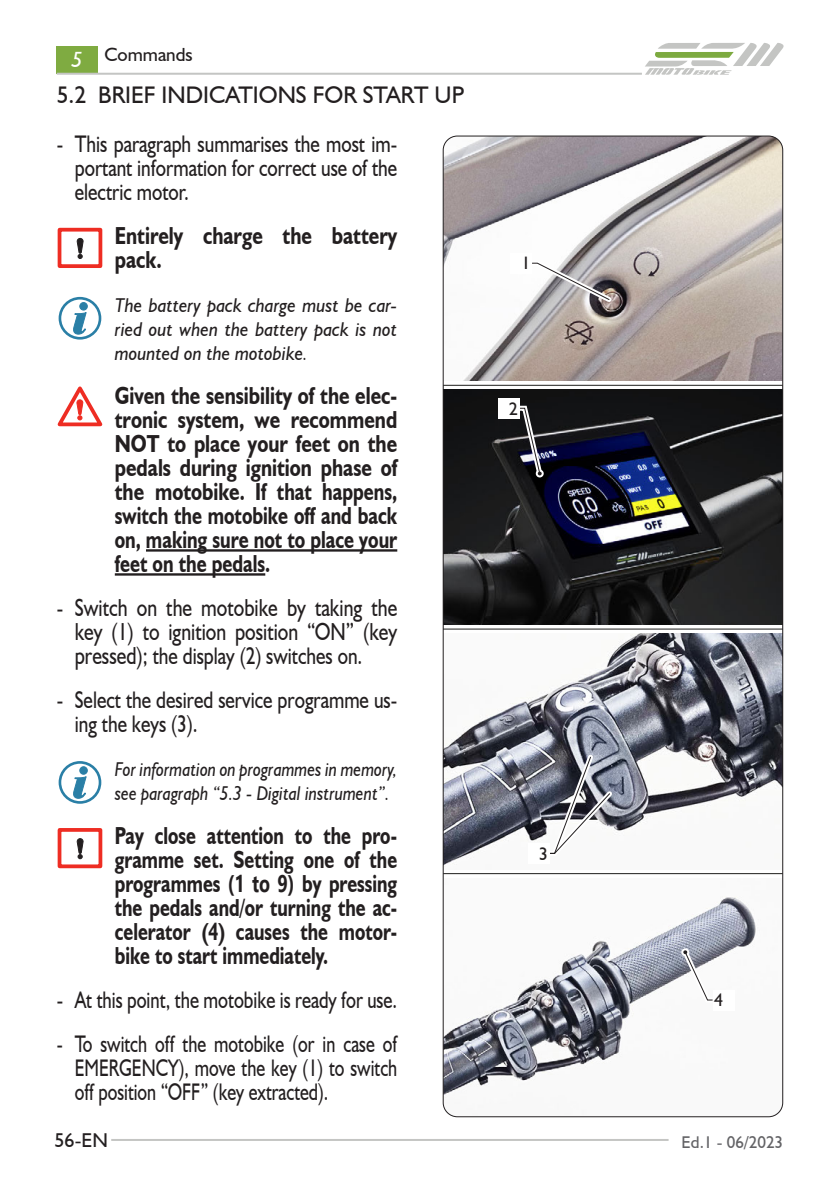
<style>
.page{position:relative;width:840px;height:1191px;background:#fff}
.page>*{position:absolute;margin:0;border:0;box-sizing:border-box;transform-origin:0 0}
.t1{font:700 24.6px/24px "Humanist 521 BT";color:#231f20;scale:.8 1}
.t2{font:700 24.6px/24px "Humanist 521 BT";color:#231f20;text-align:justify;scale:.75 1}
.t3{font:24.6px/24px "Humanist 521 BT";color:#231f20;text-align:right;scale:.8 1}
.t4{font:24px/24px "Humanist 521 BT";color:#231f20;text-align:justify;scale:.8 1}
.t5{font:24px/24px "Humanist 521 BT";color:#231f20;text-align:justify;scale:.75 1}
.t6{font:24px "Humanist 521 BT";color:#231f20;scale:.79 1}
.t7{font:24px "Humanist 521 BT";color:#231f20}
.t8{font:italic 22px "Humanist 521 BT";color:#fff}
.t9{font:italic 20px/24px "Humanist 521 BT";color:#231f20;text-align:justify;scale:.95 1}
.t10{font:italic 20px/24px "Humanist 521 BT";color:#231f20;scale:.87 1}
.t11{font:20px "Humanist 521 BT";color:#231f20}
.t12{font:19px "Humanist 521 BT";color:#231f20}
.t13{font:18px "Humanist 521 BT";color:#231f20}
.t14{font:17px "Humanist 521 BT";color:#636366}
.s1{font-size:24px}
.s2{font-size:24.6px}
.s3{font-family:"Segoe UI";font-size:24px}
</style>
<div class="page">
<div style="left:57px;top:46px;width:41px;height:28px;background:#7fab41"></div>
<hr style="left:57px;top:73px;width:584px;height:2px;background:#c4c5c3">
<hr style="left:111px;top:1139px;width:557px;height:2px;background:#c4c5c3">
<svg style="left:645px;top:43px;width:139px;height:32px"></svg>
<img style="left:444px;top:633px;width:336px;height:234px">
<img style="left:444px;top:389px;width:336px;height:236px">
<img style="left:444px;top:136px;width:338px;height:245px">
<svg style="left:444px;top:384px;width:336px;height:1px"></svg>
<hr style="left:443px;top:385px;width:339px;height:1px;background:#1d1d1b">
<img style="left:444px;top:897px;width:338px;height:218px">
<svg style="left:444px;top:629px;width:336px;height:1px"></svg>
<hr style="left:443px;top:628px;width:339px;height:1px;background:#1d1d1b">
<svg style="left:444px;top:874px;width:336px;height:1px"></svg>
<hr style="left:443px;top:873px;width:339px;height:1px;background:#1d1d1b">
<svg style="left:514px;top:403px;width:31px;height:76px"></svg>
<div style="left:497px;top:398px;width:22px;height:21px;background:#fff"></div>
<svg style="left:544px;top:750px;width:72px;height:108px"></svg>
<div style="left:527px;top:843px;width:22px;height:21px;background:#fff"></div>
<svg style="left:678px;top:945px;width:39px;height:60px"></svg>
<div style="left:712px;top:990px;width:22px;height:20px;background:#fff"></div>
<svg style="left:527px;top:258px;width:88px;height:48px"></svg>
<div style="left:510px;top:253px;width:22px;height:21px;background:#fff"></div>
<hr style="left:146px;top:549px;width:251px;height:2px;background:#231f20">
<hr style="left:115px;top:573px;width:150px;height:2px;background:#231f20">
<div style="left:58px;top:228px;width:44px;height:40px;border:4px solid #ee2d23"></div>
<svg style="left:77px;top:238px;width:6px;height:21px"></svg>
<svg style="left:73px;top:312px;width:13px;height:22px"></svg>
<div style="left:80px;top:302px;width:7px;height:8px;background:#2a7fa6;border-radius:50%"></div>
<div style="left:80px;top:302px;width:7px;height:8px;border:1px solid #2a7fa6;border-radius:50%"></div>
<div style="left:59px;top:297px;width:42px;height:42px;border:3px solid #2a7fa6;border-radius:50%"></div>
<svg style="left:57px;top:386px;width:46px;height:41px"></svg>
<svg style="left:73px;top:776px;width:13px;height:22px"></svg>
<div style="left:80px;top:766px;width:7px;height:8px;background:#2a7fa6;border-radius:50%"></div>
<div style="left:80px;top:766px;width:7px;height:8px;border:1px solid #2a7fa6;border-radius:50%"></div>
<div style="left:59px;top:761px;width:42px;height:42px;border:3px solid #2a7fa6;border-radius:50%"></div>
<div style="left:58px;top:828px;width:44px;height:40px;border:4px solid #ee2d23"></div>
<svg style="left:77px;top:838px;width:6px;height:21px"></svg>
<p class="t8" style="left:72px;top:46px;width:13px">5</p>
<p class="t12" style="left:104px;top:43px;width:90px">Commands</p>
<p class="t7" style="left:57px;top:80px;width:409px">5.2 BRIEF INDICATIONS FOR START UP</p>
<p class="t4" style="left:75px;top:131px;width:404px;text-indent:-18px">- This paragraph summarises the most im&shy;portant information for correct use of the electric motor.</p>
<p class="t1" style="left:115px;top:223px;width:354px">Entirely charge the battery pack.</p>
<p class="t9" style="left:115px;top:292px;width:298px">The battery pack charge must be car&shy;ried out when the battery pack is not mounted on the motobike.</p>
<p class="t1" style="left:115px;top:383px;width:354px;text-align:justify">Given the sensibility of the elec&shy;tronic system, we recommend NOT to place your feet on the pedals during ignition phase of the motobike. If that happens, switch the motobike off and back on, making sure not to place your feet on the pedals.</p>
<p class="t3" style="left:57px;top:595px;width:427px"><span class="s1">-</span> Switch on the motobike by taking the key (1) to ignition position “ON” (key</p>
<p class="t4" style="left:75px;top:643px;width:361px"><span class="s2">pressed);</span> the display (2) switches on.</p>
<p class="t4" style="left:75px;top:687px;width:404px;text-indent:-18px">- Select the desired service programme us&shy;ing the keys (3).</p>
<p class="t10" style="left:115px;top:756px;width:326px">For information on programmes in memory, see paragraph “5.3 - Digital instrument”.</p>
<p class="t2" style="left:115px;top:823px;width:378px">Pay close attention to the pro&shy;gramme set. Setting one of the programmes <span class="s3">(1 to 9)</span> by pressing the pedals and/or turning the ac&shy;celerator (4) causes the motor&shy;bike to start immediately.</p>
<p class="t6" style="left:57px;top:984px;width:432px">- At this point, the motobike is ready for use.</p>
<p class="t5" style="left:75px;top:1031px;width:431px;text-indent:-18px">- To switch off the motobike (or in case of EMERGENCY), move the key (1) to switch off position “OFF” (key extracted).</p>
<p class="t11" style="left:54px;top:1127px;width:55px">56-EN</p>
<p class="t13" style="left:521px;top:252px;width:11px">1</p>
<p class="t13" style="left:508px;top:397px;width:11px">2</p>
<p class="t13" style="left:538px;top:842px;width:11px">3</p>
<p class="t13" style="left:714px;top:989px;width:11px">4</p>
<p class="t14" style="left:681px;top:1132px;width:103px">Ed.1 - 06/2023</p>
</div>
